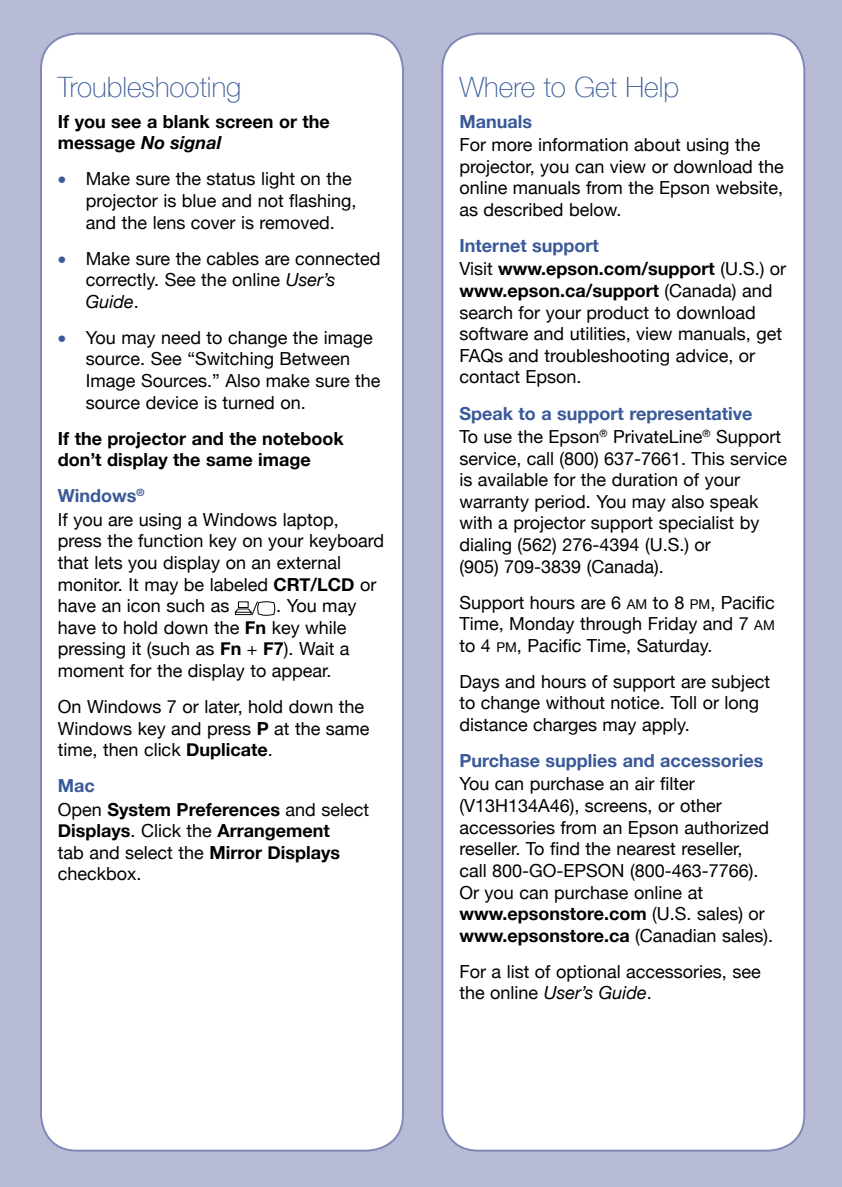
<style>
.page{position:relative;width:842px;height:1187px;background:#fff}
.page>*{position:absolute;margin:0;border:0;box-sizing:border-box;transform-origin:0 0}
.t1{font:100 28px "Helvetica Neue";color:#395998}
.t2{font:18px/21.6px "Helvetica Neue";color:#000}
.t3{font:700 18px/21.6px "Helvetica Neue";color:#000}
.t4{font:700 18px "Helvetica Neue";color:#395998}
.s1{font-style:italic}
.s2{color:#395998}
.s3{font-weight:700;color:#395998}
.s4{font-weight:700}
.s5{font-weight:400}
.s6{font-size:13.6px}
</style>
<div class="page">
<div style="left:0;top:0;width:842px;height:1186px;background:#b8bbd6"></div>
<div style="left:41px;top:34px;width:362px;height:1116px;background:#fff;border-radius:36px"></div>
<div style="left:40px;top:33px;width:364px;height:1118px;border:2px solid #8089b8;border-radius:36px"></div>
<div style="left:442px;top:34px;width:362px;height:1116px;background:#fff;border-radius:36px"></div>
<div style="left:441px;top:33px;width:364px;height:1118px;border:2px solid #8089b8;border-radius:36px"></div>
<svg style="left:235px;top:601px;width:40px;height:15px"></svg>
<h1 class="t1" style="left:58px;top:66px;width:185px">Troubleshooting</h1>
<p class="t3" style="left:58px;top:111px;width:273px">If you see a blank screen or the message <span class="s1">No signal</span></p>
<p class="t2" style="left:86px;top:169px;width:272px;text-indent:-28px"><span class="s2">•</span> Make sure the status light on the projector is blue and not flashing, and the lens cover is removed.</p>
<p class="t2" style="left:86px;top:248px;width:296px;text-indent:-28px"><span class="s2">•</span> Make sure the cables are connected correctly. See the online <span class="s1">User’s<br>Guide</span>.</p>
<p class="t2" style="left:86px;top:328px;width:296px;text-indent:-28px"><span class="s2">•</span> You may need to change the image source. See “Switching Between<br>Image Sources.” Also make sure the source device is turned on.</p>
<p class="t3" style="left:58px;top:428px;width:287px">If the projector and the notebook don’t display the same image</p>
<p class="t2" style="left:58px;top:485px;width:282px;line-height:23.4px"><span class="s3">Windows</span><sup>®<br></sup>If you are using a Windows laptop,</p>
<p class="t2" style="left:58px;top:531px;width:328px">press the function key on your keyboard that lets you display on an external monitor. It may be labeled <span class="s4">CRT/LCD</span> or have an icon such as</p>
<p class="t2" style="left:58px;top:596px;width:300px;text-indent:218px">. You may have to hold down the <span class="s4">Fn</span> key while pressing it (such as <span class="s4">Fn</span> + <span class="s4">F7</span>). Wait a moment for the display to appear.</p>
<p class="t2" style="left:58px;top:697px;width:313px">On Windows 7 or later, hold down the<br>Windows key and press <span class="s4">P</span> at the same time, then click <span class="s4">Duplicate</span>.</p>
<p class="t3" style="left:58px;top:774px;width:313px;line-height:23.4px"><span class="s2">Mac<br></span><span class="s5">Open</span> System Preferences <span class="s5">and select</span></p>
<p class="t3" style="left:58px;top:820px;width:284px">Displays<span class="s5">. Click the</span> Arrangement <span class="s5">tab and select the</span> Mirror Displays <span class="s5">checkbox.</span></p>
<h1 class="t1" style="left:459px;top:66px;width:221px">Where to Get Help</h1>
<p class="t4" style="left:459px;top:107px;width:74px">Manuals</p>
<p class="t2" style="left:459px;top:135px;width:326px">For more information about using the projector, you can view or download the online manuals from the Epson website, as described below.</p>
<p class="t3" style="left:459px;top:234px;width:328px;line-height:23.4px"><span class="s2">Internet support<br></span><span class="s5">Visit</span> www.epson.com/support <span class="s5">(U.S.) or</span></p>
<p class="t2" style="left:459px;top:281px;width:324px"><span class="s4">www.epson.ca/support</span> (Canada) and search for your product to download software and utilities, view manuals, get FAQs and troubleshooting advice, or contact Epson.</p>
<p class="t2" style="left:459px;top:402px;width:323px;line-height:23.4px"><span class="s3">Speak to a support representative<br></span>To use the Epson<sup>®</sup> PrivateLine<sup>®</sup> Support</p>
<p class="t2" style="left:459px;top:448px;width:329px">service, call (800) 637-7661. This service is available for the duration of your warranty period. You may also speak with a projector support specialist by dialing (562) 276-4394 (U.S.) or<br>(905) 709-3839 (Canada).</p>
<p class="t2" style="left:459px;top:592px;width:317px;text-align:justify">Support hours are 6 <span class="s6">AM</span> to 8 <span class="s6">PM</span>, Pacific Time, Monday through Friday and 7 <span class="s6">AM </span>to 4 <span class="s6">PM</span>, Pacific Time, Saturday.</p>
<p class="t2" style="left:459px;top:671px;width:312px">Days and hours of support are subject to change without notice. Toll or long distance charges may apply.</p>
<p class="t4" style="left:459px;top:746px;width:306px">Purchase supplies and accessories</p>
<p class="t2" style="left:459px;top:774px;width:315px">You can purchase an air filter (V13H134A46), screens, or other accessories from an Epson authorized reseller. To find the nearest reseller, call 800-GO-EPSON (800-463-7766).<br>Or you can purchase online at <span class="s4">www.epsonstore.com</span> (U.S. sales) or <span class="s4">www.epsonstore.ca</span> (Canadian sales).</p>
<p class="t2" style="left:459px;top:961px;width:303px">For a list of optional accessories, see the online <span class="s1">User’s Guide</span>.</p>
</div>
